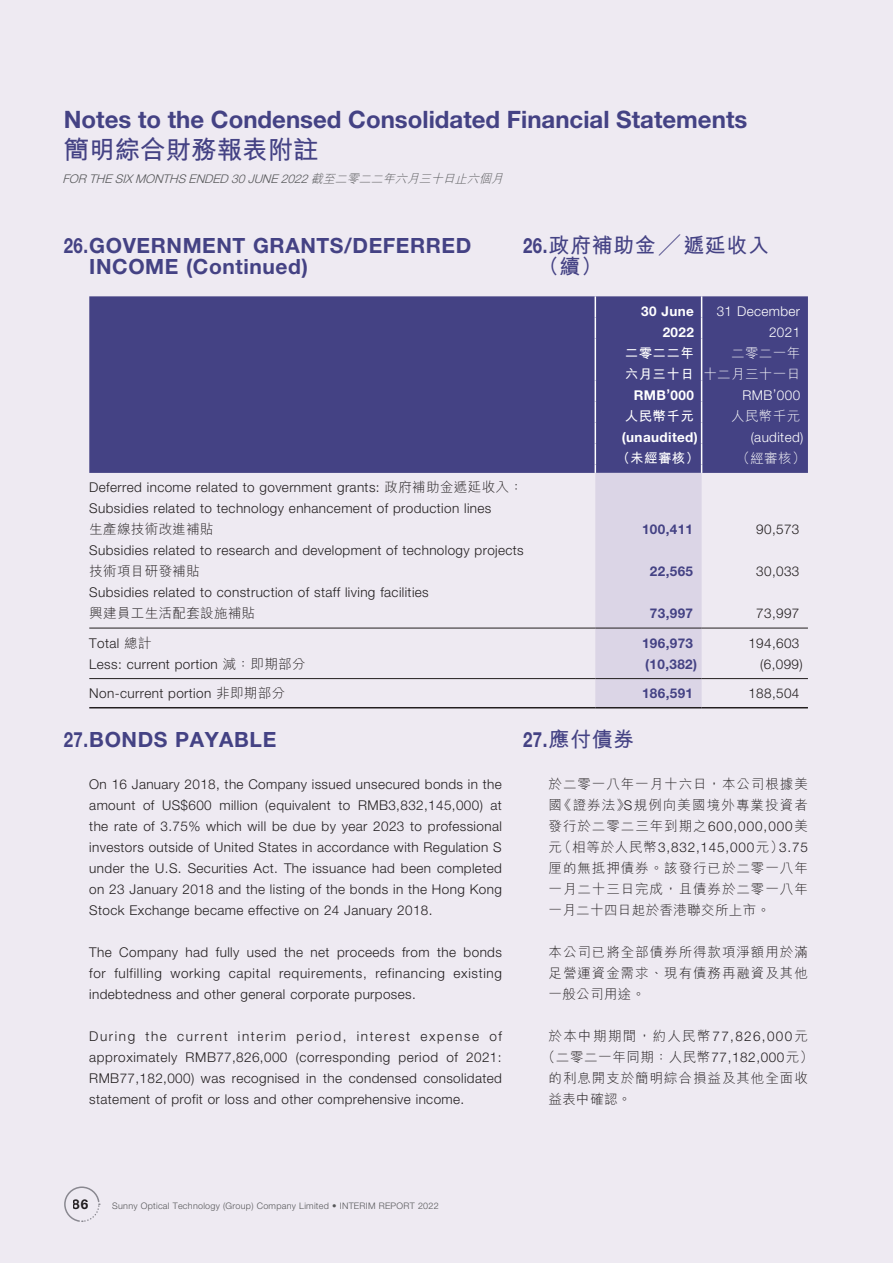
<style>
.page{position:relative;width:893px;height:1263px;background:#eeeaf2}
.page>*{position:absolute;margin:0;border:0;box-sizing:border-box;transform-origin:0 0}
.t1{font:700 25.5px "M Hei HK";color:#444284}
.t2{font:700 24px "Helvetica Neue LT Std";color:#444284}
.t3{font:700 21px/21px "Helvetica Neue LT Std";letter-spacing:.03em;color:#444284;scale:.8 1}
.t4{font:700 21px/21px "M Hei HK";letter-spacing:.03em;color:#444284}
.t5{font:300 13.5px/21px "Helvetica Neue LT Std";letter-spacing:.03em;color:#231f20;text-align:justify}
.t6{font:300 13.5px/21px "M Hei HK";letter-spacing:.07em;color:#231f20;text-align:justify}
.t7{font:700 13.5px "Helvetica Neue LT Std";letter-spacing:.03em;color:#444284}
.t8{font:300 13.5px "Helvetica Neue LT Std";letter-spacing:.03em;color:#fff}
.t9{font:300 13.5px "M Hei HK";letter-spacing:.03em;color:#231f20}
.t10{font:700 13.5px "Helvetica Neue LT Std";letter-spacing:.03em;color:#fff}
.t11{font:300 13.5px "Helvetica Neue LT Std";letter-spacing:.06em;color:#231f20}
.t12{font:300 13.5px "M Hei HK";letter-spacing:.045em;color:#231f20}
.t13{font:300 13.5px "M Hei HK";letter-spacing:.1em;color:#231f20}
.t14{font:300 13.5px/21px "M Hei HK";letter-spacing:.03em;color:#fff;text-align:right}
.t15{font:700 13.5px/21px "M Hei HK";letter-spacing:.03em;color:#fff}
.t16{font:700 13.5px "Helvetica Neue LT Std";color:#231f20}
.t17{font:italic 300 12px "Helvetica Neue LT Std";color:#57585a}
.t18{font:300 9px "Helvetica Neue LT Std";letter-spacing:.03em;color:#57585a}
.s1{font-family:"M Hei HK"}
.s2{font-family:"Helvetica Neue LT Std"}
.s3{font-weight:700}
</style>
<div class="page">
<svg style="left:65px;top:1186px;width:35px;height:36px"></svg>
<div style="left:89px;top:296px;width:719px;height:177px;background:#444284"></div>
<svg style="left:595px;top:296px;width:1px;height:42px"></svg>
<svg style="left:701px;top:296px;width:1px;height:42px"></svg>
<hr style="left:595px;top:338px;width:1px;height:42px;background:#fff">
<hr style="left:701px;top:338px;width:1px;height:42px;background:#fff">
<svg style="left:595px;top:380px;width:107px;height:327px;background:#b0abca"></svg>
<hr style="left:89px;top:628px;width:506px;height:1px;background:#231f20">
<hr style="left:595px;top:628px;width:107px;height:1px;background:#231f20">
<hr style="left:702px;top:628px;width:106px;height:1px;background:#231f20">
<hr style="left:89px;top:678px;width:506px;height:1px;background:#231f20">
<hr style="left:595px;top:678px;width:107px;height:1px;background:#231f20">
<hr style="left:702px;top:678px;width:106px;height:1px;background:#231f20">
<hr style="left:89px;top:707px;width:506px;height:1px;background:#231f20">
<hr style="left:595px;top:707px;width:107px;height:1px;background:#231f20">
<hr style="left:702px;top:707px;width:106px;height:1px;background:#231f20">
<h2 class="t2" style="left:64px;top:104px;width:685px">Notes to the Condensed Consolidated Financial Statements</h2>
<h1 class="t1" style="left:64px;top:131px;width:256px">簡明綜合財務報表附註</h1>
<p class="t17" style="left:63px;top:171px;width:445px">FOR THE SIXMONTHS ENDED 30JUNE 2022 <span class="s1">截至二零二二年六月三十日止六個月</span></p>
<h3 class="t3" style="left:89px;top:234px;width:479px;text-indent:-26px">26. GOVERNMENT GRANTS/DEFERRED<br>INCOME (Continued)</h3>
<h3 class="t4" style="left:538px;top:233px;width:233px;text-indent:-15px"><span class="s2">26.</span> 政府補助金╱遞延收入（續）</h3>
<p class="t10" style="left:641px;top:302px;width:54px">30 June</p>
<p class="t8" style="left:717px;top:303px;width:85px">31 December</p>
<p class="t10" style="left:663px;top:323px;width:33px">2022</p>
<p class="t8" style="left:769px;top:324px;width:33px">2021</p>
<p class="t15" style="left:625px;top:341px;width:71px">二零二二年六月三十日</p>
<p class="t14" style="left:703px;top:342px;width:98px">二零二一年<br>十二月三十一日</p>
<p class="t10" style="left:634px;top:386px;width:62px">RMB’000</p>
<p class="t8" style="left:742px;top:387px;width:59px">RMB’000</p>
<p class="t15" style="left:625px;top:404px;width:71px">人民幣千元</p>
<p class="t14" style="left:731px;top:405px;width:71px">人民幣千元</p>
<p class="t10" style="left:622px;top:428px;width:78px">(unaudited)</p>
<p class="t8" style="left:751px;top:429px;width:54px">(audited)</p>
<p class="t15" style="left:616px;top:446px;width:84px">（未經審核）</p>
<p class="t14" style="left:737px;top:447px;width:71px">（經審核）</p>
<p class="t5" style="left:89px;top:477px;width:435px">Deferred income related to government grants: <span class="s1">政府補助金遞延收入：<br></span>Subsidies related to technology enhancement of production lines</p>
<p class="t9" style="left:89px;top:522px;width:126px">生產線技術改進補貼</p>
<p class="t7" style="left:642px;top:521px;width:53px">100,411</p>
<p class="t5" style="left:756px;top:519px;width:45px">90,573</p>
<p class="t5" style="left:89px;top:540px;width:436px">Subsidies related to research and development of technology projects</p>
<p class="t9" style="left:89px;top:564px;width:112px">技術項目研發補貼</p>
<p class="t7" style="left:650px;top:563px;width:45px">22,565</p>
<p class="t5" style="left:756px;top:561px;width:45px">30,033</p>
<p class="t5" style="left:89px;top:582px;width:341px">Subsidies related to construction of staff living facilities</p>
<p class="t9" style="left:89px;top:606px;width:168px">興建員工生活配套設施補貼</p>
<p class="t7" style="left:650px;top:605px;width:45px">73,997</p>
<p class="t5" style="left:756px;top:603px;width:45px">73,997</p>
<p class="t5" style="left:89px;top:632px;width:64px">Total <span class="s1">總計</span></p>
<p class="t7" style="left:642px;top:634px;width:53px">196,973</p>
<p class="t5" style="left:748px;top:632px;width:53px">194,603</p>
<p class="t5" style="left:89px;top:653px;width:218px">Less: current portion <span class="s1">減：即期部分</span></p>
<p class="t7" style="left:645px;top:655px;width:53px">(10,382)</p>
<p class="t5" style="left:760px;top:653px;width:44px">(6,099)</p>
<p class="t5" style="left:89px;top:683px;width:197px">Non-current portion <span class="s1">非即期部分</span></p>
<p class="t7" style="left:642px;top:685px;width:53px">186,591</p>
<p class="t5" style="left:748px;top:683px;width:53px">188,504</p>
<h3 class="t3" style="left:64px;top:729px;width:267px">27. BONDS PAYABLE</h3>
<p class="t5" style="left:89px;top:773px;width:414px">On 16 January 2018, the Company issued unsecured bonds in the amount of US$600 million (equivalent to RMB3,832,145,000) at the rate of 3.75% which will be due by year 2023 to professional investors outside of United States in accordance with Regulation S under the U.S. Securities Act. The issuance had been completed on 23 January 2018 and the listing of the bonds in the Hong Kong Stock Exchange became effective on 24 January 2018.</p>
<p class="t5" style="left:89px;top:941px;width:414px">The Company had fully used the net proceeds from the bonds for fulfilling working capital requirements, refinancing existing indebtedness and other general corporate purposes.</p>
<p class="t5" style="left:89px;top:1025px;width:414px">During the current interim period, interest expense of approximately RMB77,826,000 (corresponding period of 2021:<br>RMB77,182,000) was recognised in the condensed consolidated statement of profit or loss and other comprehensive income.</p>
<h3 class="t4" style="left:523px;top:727px;width:113px"><span class="s2">27.</span> 應付債券</h3>
<p class="t6" style="left:549px;top:773px;width:261px">於二零一八年一月十六日，本公司根據美國《證券法》<span class="s2">S</span>規例向美國境外專業投資者發行於二零二三年到期之<span class="s2">600,000,000</span>美</p>
<p class="t11" style="left:548px;top:839px;width:261px"><span class="s1">元（相等於人民幣</span>3,832,145,000<span class="s1">元）</span>3.75</p>
<p class="t6" style="left:548px;top:857px;width:261px">厘的無抵押債券。該發行已於二零一八年一月二十三日完成，且債券於二零一八年一月二十四日起於香港聯交所上市。</p>
<p class="t6" style="left:548px;top:941px;width:261px">本公司已將全部債券所得款項淨額用於滿足營運資金需求、現有債務再融資及其他一般公司用途。</p>
<p class="t13" style="left:548px;top:1029px;width:261px">於本中期期間，約人民幣<span class="s2">77,826,000</span>元</p>
<p class="t12" style="left:542px;top:1050px;width:273px">（二零二一年同期：人民幣<span class="s2">77,182,000</span>元）</p>
<p class="t6" style="left:548px;top:1067px;width:261px">的利息開支於簡明綜合損益及其他全面收</p>
<p class="t6" style="left:548px;top:1088px;width:84px">益表中確認。</p>
<p class="t16" style="left:73px;top:1196px;width:17px">86</p>
<p class="t18" style="left:112px;top:1200px;width:328px">Sunny Optical Technology (Group) Company Limited <span class="s3">•</span> INTERIM REPORT 2022</p>
</div>
